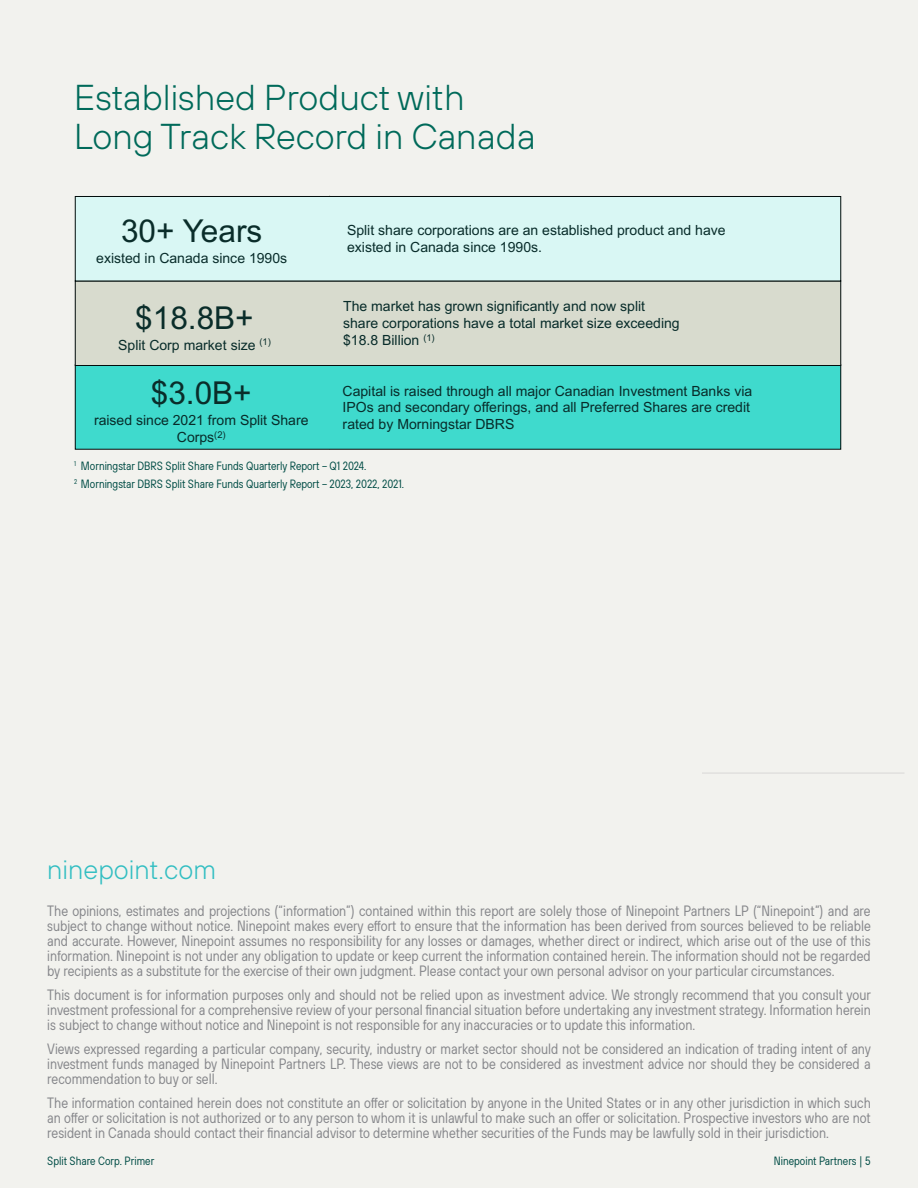
<style>
.page{position:relative;width:918px;height:1188px;background:#f2f2ee}
.page>*{position:absolute;margin:0;border:0;box-sizing:border-box;transform-origin:0 0}
.t1{font:300 36px/39px "TT Hoves Pro";color:#006a5a}
.t2{font:31.65px "Arial";color:#0a2d2a}
.t3{font:300 27px "TT Hoves Pro";color:#32bec2}
.t4{font:17.55px "Arial";color:#008274}
.t5{font:15px/15px "TT Hoves Pro Cond";color:#86878b;text-align:justify}
.t6{font:14.1px/16.8px "Arial";color:#082c2a}
.t7{font:12px/17.5px "TT Hoves Pro Cond";color:#004c45}
</style>
<div class="page">
<hr style="left:702px;top:773px;width:202px;height:1px;background:#d8d7d6">
<div style="left:75px;top:365px;width:766px;height:84px;background:#3fdacd"></div>
<div style="left:75px;top:281px;width:766px;height:84px;background:#d8dbce"></div>
<div style="left:75px;top:281px;width:766px;height:85px;border:1px solid #010c0b"></div>
<div style="left:75px;top:196px;width:766px;height:85px;background:#d9f7f4"></div>
<div style="left:75px;top:196px;width:766px;height:85px;border:1px solid #010c0b"></div>
<h1 class="t1" style="left:74px;top:78px;width:463px">Established Product with<br>Long Track Record in Canada</h1>
<p class="t4" style="left:62px;top:134px;width:564px">Split Corps have a long track record of success in Canada with investors</p>
<h2 class="t2" style="left:121px;top:209px;width:143px">30+ Years</h2>
<p class="t6" style="left:96px;top:249px;width:193px">existed in Canada since 1990s</p>
<h2 class="t2" style="left:135px;top:296px;width:120px">$18.8B+</h2>
<p class="t6" style="left:118px;top:336px;width:154px">Split Corp market size <sup>(1)</sup></p>
<h2 class="t2" style="left:151px;top:372px;width:102px">$3.0B+</h2>
<p class="t6" style="left:94px;top:412px;width:216px;text-align:center">raised since 2021 from Split Share<br>Corps<sup>(2)</sup></p>
<p class="t6" style="left:347px;top:222px;width:380px">Split share corporations are an established product and have existed in Canada since 1990s.</p>
<p class="t6" style="left:343px;top:298px;width:338px">The market has grown significantly and now split share corporations have a total market size exceeding $18.8 Billion <sup>(1)</sup></p>
<p class="t6" style="left:343px;top:382px;width:411px">Capital is raised through all major Canadian Investment Banks via<br>IPOs and secondary offerings, and all Preferred Shares are credit rated by Morningstar DBRS</p>
<p class="t7" style="left:74px;top:457px;width:331px"><sup>1</sup> Morningstar DBRS Split Share Funds Quarterly Report – Q1 2024.<br><sup>2</sup> Morningstar DBRS Split Share Funds Quarterly Report – 2023, 2022, 2021.</p>
<h3 class="t3" style="left:47px;top:852px;width:170px">ninepoint.com</h3>
<p class="t5" style="left:47px;top:904px;width:825px">The opinions, estimates and projections (“information”) contained within this report are solely those of Ninepoint Partners LP (“Ninepoint”) and are subject to change without notice. Ninepoint makes every effort to ensure that the information has been derived from sources believed to be reliable and accurate. However, Ninepoint assumes no responsibility for any losses or damages, whether direct or indirect, which arise out of the use of this information. Ninepoint is not under any obligation to update or keep current the information contained herein. The information should not be regarded by recipients as a substitute for the exercise of their own judgment. Please contact your own personal advisor on your particular circumstances.</p>
<p class="t5" style="left:47px;top:988px;width:825px">This document is for information purposes only and should not be relied upon as investment advice. We strongly recommend that you consult your investment professional for a comprehensive review of your personal financial situation before undertaking any investment strategy. Information herein is subject to change without notice and Ninepoint is not responsible for any inaccuracies or to update this information.</p>
<p class="t5" style="left:47px;top:1042px;width:825px">Views expressed regarding a particular company, security, industry or market sector should not be considered an indication of trading intent of any investment funds managed by Ninepoint Partners LP. These views are not to be considered as investment advice nor should they be considered a recommendation to buy or sell.</p>
<p class="t5" style="left:47px;top:1096px;width:825px">The information contained herein does not constitute an offer or solicitation by anyone in the United States or in any other jurisdiction in which such an offer or solicitation is not authorized or to any person to whom it is unlawful to make such an offer or solicitation. Prospective investors who are not resident in Canada should contact their financial advisor to determine whether securities of the Funds may be lawfully sold in their jurisdiction.</p>
<p class="t7" style="left:47px;top:1153px;width:109px">Split Share Corp. Primer</p>
<p class="t7" style="left:774px;top:1153px;width:98px">Ninepoint Partners | 5</p>
</div>
